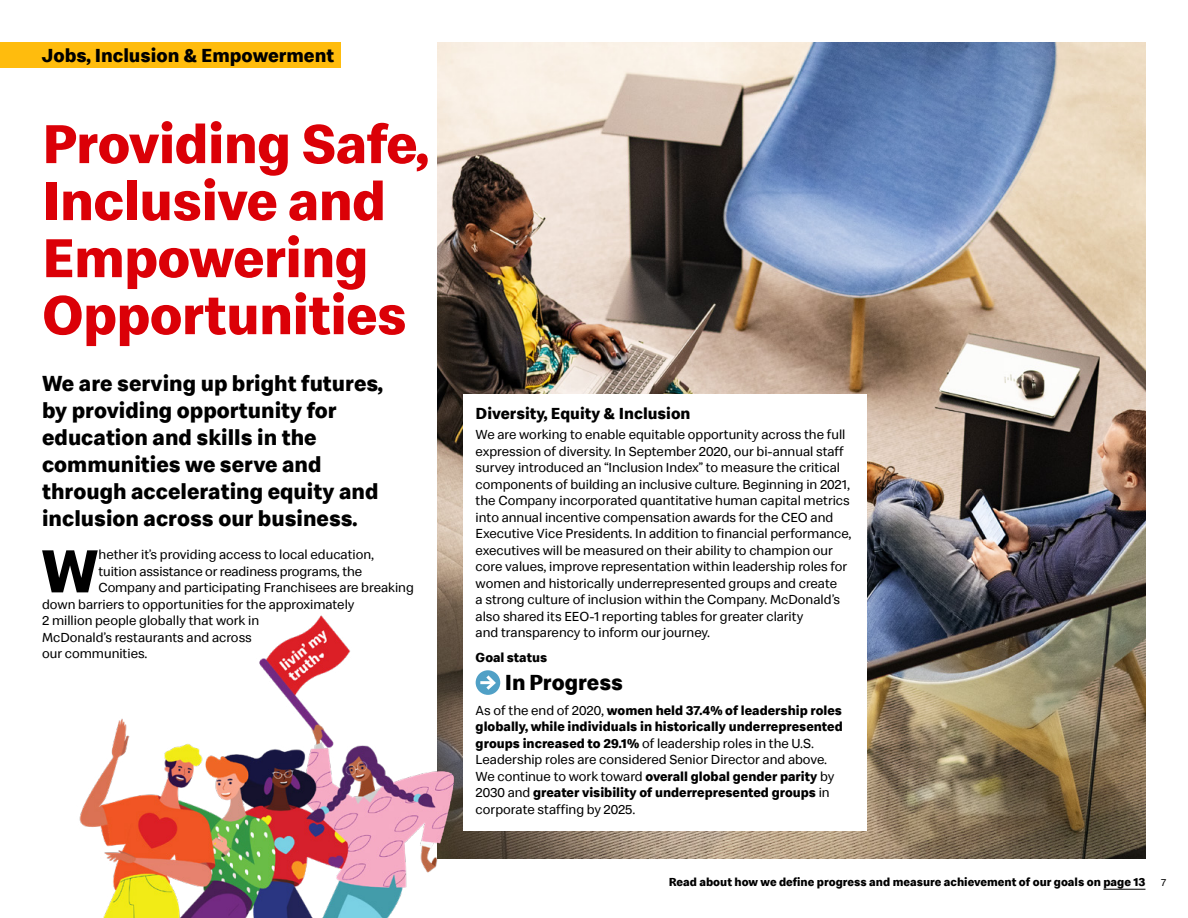
<style>
.page{position:relative;width:1188px;height:918px;background:#fff}
.page>*{position:absolute;margin:0;border:0;box-sizing:border-box;transform-origin:0 0}
.t1{font:700 62.7px "Speedee";color:#000}
.t2{font:700 56.55px/57px "Speedee";letter-spacing:-.01em;color:#db0007}
.t3{font:700 22.5px/27px "Speedee";color:#000}
.t4{font:700 19.5px "Speedee";color:#000}
.t5{font:700 16.5px "Speedee";color:#000}
.t6{font:13.5px/16.5px "Speedee";color:#000}
.t7{font:700 13.5px/16.5px "Speedee";color:#000}
.t8{font:700 12px "Speedee";color:#000}
.t9{font:10.5px "Speedee";color:#000}
.s1{font-weight:400}
</style>
<div class="page">
<div style="left:0;top:43px;width:340px;height:25px;background:#ffbc0d"></div>
<hr style="left:1103px;top:889px;width:42px;height:1px;background:#000">
<img style="left:79px;top:615px;width:358px;height:303px">
<img style="left:435px;top:42px;width:711px;height:821px">
<h2 class="t4" style="left:42px;top:43px;width:294px">Jobs, Inclusion &amp; Empowerment</h2>
<h3 class="t2" style="left:42px;top:117px;width:388px">Providing Safe,<br>Inclusive and<br>Empowering<br>Opportunities</h3>
<p class="t3" style="left:42px;top:371px;width:342px">We are serving up bright futures, by providing opportunity for education and skills in the communities we serve and through accelerating equity and inclusion across our business.</p>
<p class="t1" style="left:41px;top:532px;width:59px">W</p>
<p class="t6" style="left:99px;top:547px;width:277px">hether it’s providing access to local education,</p>
<p class="t6" style="left:99px;top:563px;width:265px">tuition assistance or readiness programs, the</p>
<p class="t6" style="left:99px;top:580px;width:317px">Company and participating Franchisees are breaking</p>
<p class="t6" style="left:42px;top:596px;width:314px">down barriers to opportunities for the approximately</p>
<p class="t6" style="left:42px;top:613px;width:219px">2 million people globally that work in</p>
<p class="t6" style="left:42px;top:629px;width:211px">McDonald’s restaurants and across</p>
<p class="t6" style="left:42px;top:646px;width:107px">our communities.</p>
<h4 class="t5" style="left:476px;top:403px;width:216px">Diversity, Equity &amp; Inclusion</h4>
<p class="t6" style="left:476px;top:427px;width:377px">We are working to enable equitable opportunity across the full expression of diversity. In September 2020, our bi-annual staff survey introduced an “Inclusion Index” to measure the critical components of building an inclusive culture. Beginning in 2021, the Company incorporated quantitative human capital metrics into annual incentive compensation awards for the CEO and Executive Vice Presidents. In addition to financial performance, executives will be measured on their ability to champion our core values, improve representation within leadership roles for women and historically underrepresented groups and create<br>a strong culture of inclusion within the Company. McDonald’s also shared its EEO-1 reporting tables for greater clarity<br>and transparency to inform ourjourney.</p>
<p class="t7" style="left:476px;top:650px;width:73px">Goal status</p>
<p class="t3" style="left:505px;top:669px;width:120px">In Progress</p>
<p class="t7" style="left:476px;top:702px;width:369px"><span class="s1">As of the end of 2020,</span> women held 37.4% of leadership roles globally, while individuals in historically underrepresented groups increased to 29.1% <span class="s1">of leadership roles in the U.S.<br>Leadership roles are considered Senior Director and above.<br>We continue to work toward</span> overall global gender parity <span class="s1">by 2030 and</span> greater visibility of underrepresented groups <span class="s1">in corporate staffing by 2025.</span></p>
<p class="t8" style="left:669px;top:875px;width:478px">Read about how we define progress and measure achievement of our goals on page 13</p>
<p class="t9" style="left:1161px;top:876px;width:7px">7</p>
</div>
